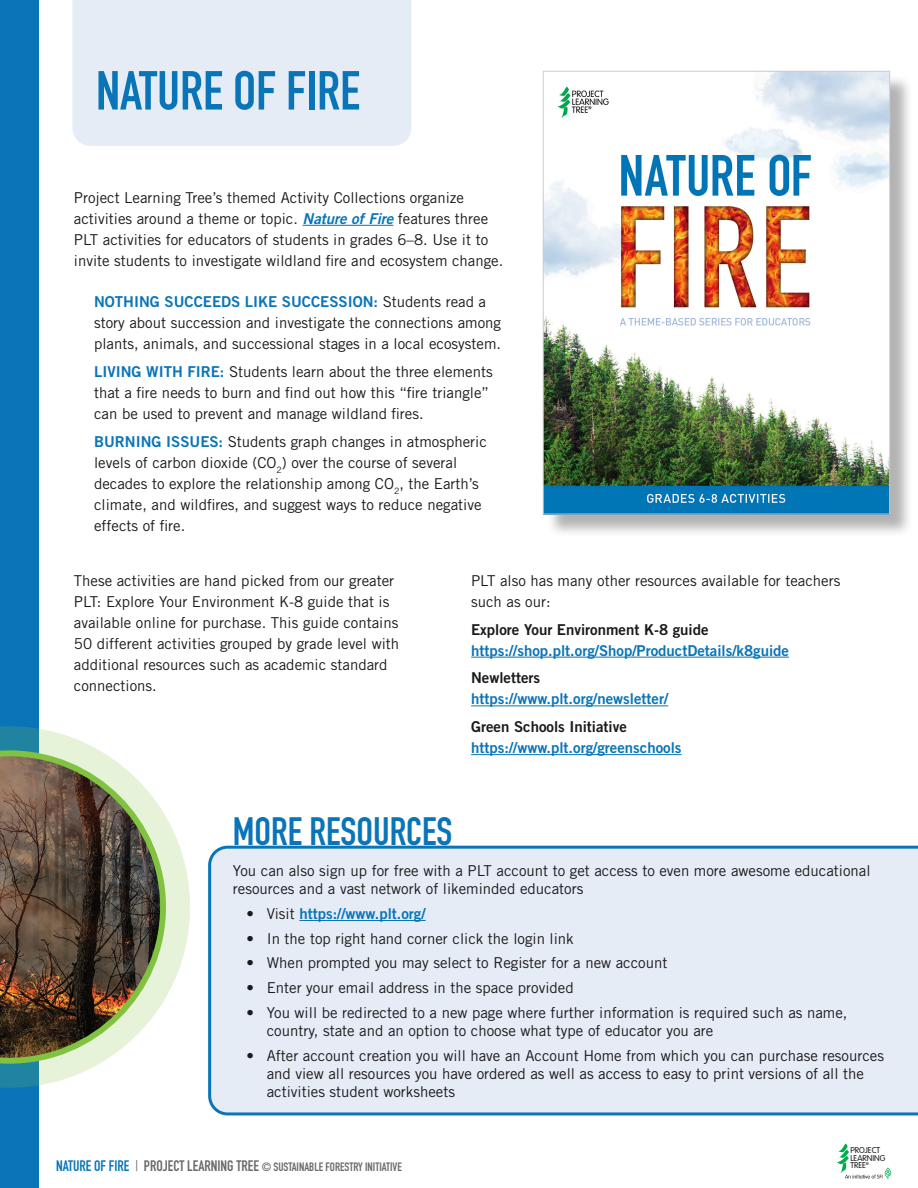
<style>
.page{position:relative;width:918px;height:1188px;background:#fff}
.page>*{position:absolute;margin:0;border:0;box-sizing:border-box;transform-origin:0 0}
.subhead_6-8{font:700 54px "DIN Condensed";color:#0975b8}
.subhead{font:700 39px "DIN Condensed";color:#0975b8}
.t1{font:15px/21px "Trade Gothic";color:#1a1a1a}
.t2{font:15px/21px "Trade Gothic Bold Two";color:#0975b8}
.t3{font:700 12px "DIN Condensed";color:#69696c}
.t4{font:300 8.7px/7.5px "Vag";letter-spacing:.005em;color:#231f20}
.s1{font-family:"Trade Gothic Bold Two";font-style:italic;color:#0975b8}
.s2{font-family:"Trade Gothic Bold Two";color:#0975b8}
.s3{color:#1a1a1a}
.s4{font-family:"Trade Gothic";color:#1a1a1a}
.s5{font-size:15px;color:#0975b8}
.s6{font-family:"Trade Gothic";font-weight:300;font-size:15px}
.s7{font-size:15px}
</style>
<div class="page">
<div style="left:208px;top:846px;width:710px;height:269px;background:#e5ecf6"></div>
<div style="left:0;top:0;width:39px;height:1188px;background:#0975b8"></div>
<div style="left:546px;top:74px;width:367px;height:464px;background:#000;opacity:.3"></div>
<img style="left:545px;top:73px;width:343px;height:439px">
<div style="left:543px;top:71px;width:347px;height:443px;border:1px solid #ccc"></div>
<div style="left:72px;top:0;width:339px;height:146px;background:#e5ecf6"></div>
<hr style="left:303px;top:225px;width:90px;height:1px;background:#0975b8">
<hr style="left:471px;top:657px;width:318px;height:1px;background:#0975b8">
<hr style="left:471px;top:706px;width:197px;height:1px;background:#0975b8">
<hr style="left:471px;top:754px;width:211px;height:1px;background:#0975b8">
<hr style="left:299px;top:920px;width:127px;height:1px;background:#0975b8">
<svg style="left:0;top:726px;width:190px;height:362px"></svg>
<svg style="left:0;top:750px;width:166px;height:314px"></svg>
<svg style="left:837px;top:1144px;width:54px;height:35px"></svg>
<p class="subhead_6-8" style="left:96px;top:54px;width:265px">NATURE OF FIRE</p>
<p class="t1" style="left:74px;top:187px;width:431px">Project Learning Tree’s themed Activity Collections organize activities around a theme or topic. <span class="s1">Nature of Fire</span> features three PLT activities for educators of students in grades 6–8. Use it to invite students to investigate wildland fire and ecosystem change.</p>
<p class="t1" style="left:94px;top:291px;width:409px"><span class="s2">NOTHING SUCCEEDS LIKE SUCCESSION:</span> Students read a story about succession and investigate the connections among plants, animals, and successional stages in a local ecosystem.</p>
<p class="t1" style="left:94px;top:361px;width:400px"><span class="s2">LIVING WITH FIRE:</span> Students learn about the three elements that a fire needs to burn and find out how this “fire triangle” can be used to prevent and manage wildland fires.</p>
<p class="t1" style="left:94px;top:431px;width:394px"><span class="s2">BURNING ISSUES:</span> Students graph changes in atmospheric levels of carbon dioxide (CO<sub>2</sub>) over the course of several decades to explore the relationship among CO<sub>2</sub>, the Earth’s climate, and wildfires, and suggest ways to reduce negative effects of fire.</p>
<p class="t1" style="left:74px;top:570px;width:327px">These activities are hand picked from our greater PLT: Explore Your Environment K-8 guide that is available online for purchase. This guide contains 50 different activities grouped by grade level with additional resources such as academic standard connections.</p>
<p class="t1" style="left:471px;top:570px;width:371px">PLT also has many other resources available for teachers such as our:</p>
<p class="t2" style="left:471px;top:619px;width:319px"><span class="s3">Explore Your Environment K-8 guide </span>https://shop.plt.org/Shop/ProductDetails/k8guide</p>
<p class="t2" style="left:471px;top:667px;width:199px"><span class="s3">Newletters </span>https://www.plt.org/newsletter/</p>
<p class="t2" style="left:471px;top:716px;width:212px"><span class="s3">Green Schools Initiative </span>https://www.plt.org/greenschools</p>
<p class="subhead" style="left:233px;top:805px;width:221px">MORE RESOURCES</p>
<p class="t1" style="left:233px;top:862px;width:639px;line-height:18px">You can also sign up for free with a PLT account to get access to even more awesome educational resources and a vast network of likeminded educators</p>
<p class="t2" style="left:246px;top:903px;width:181px"><span class="s4">• Visit</span> https://www.plt.org/</p>
<p class="t1" style="left:246px;top:928px;width:329px">• In the top right hand corner click the login link</p>
<p class="t1" style="left:246px;top:952px;width:422px">• When prompted you may select to Register for a new account</p>
<p class="t1" style="left:246px;top:977px;width:329px">• Enter your email address in the space provided</p>
<p class="t1" style="left:267px;top:1003px;width:582px;line-height:18px;text-indent:-20px">• You will be redirected to a new page where further information is required such as name, country, state and an option to choose what type of educator you are</p>
<p class="t1" style="left:267px;top:1046px;width:619px;line-height:18px;text-indent:-20px">• After account creation you will have an Account Home from which you can purchase resources and view all resources you have ordered as well as access to easy to print versions of all the activities student worksheets</p>
<p class="t3" style="left:56px;top:1158px;width:347px"><span class="s5">NATURE OF FIRE</span> <span class="s6">|</span> <span class="s7">PROJECT LEARNING TREE</span> © SUSTAINABLE FORESTRY INITIATIVE</p>
<p class="t4" style="left:850px;top:1147px;width:36px">PROJECT<br>LEARNING<br>TREE<sup>®</sup></p>
</div>
